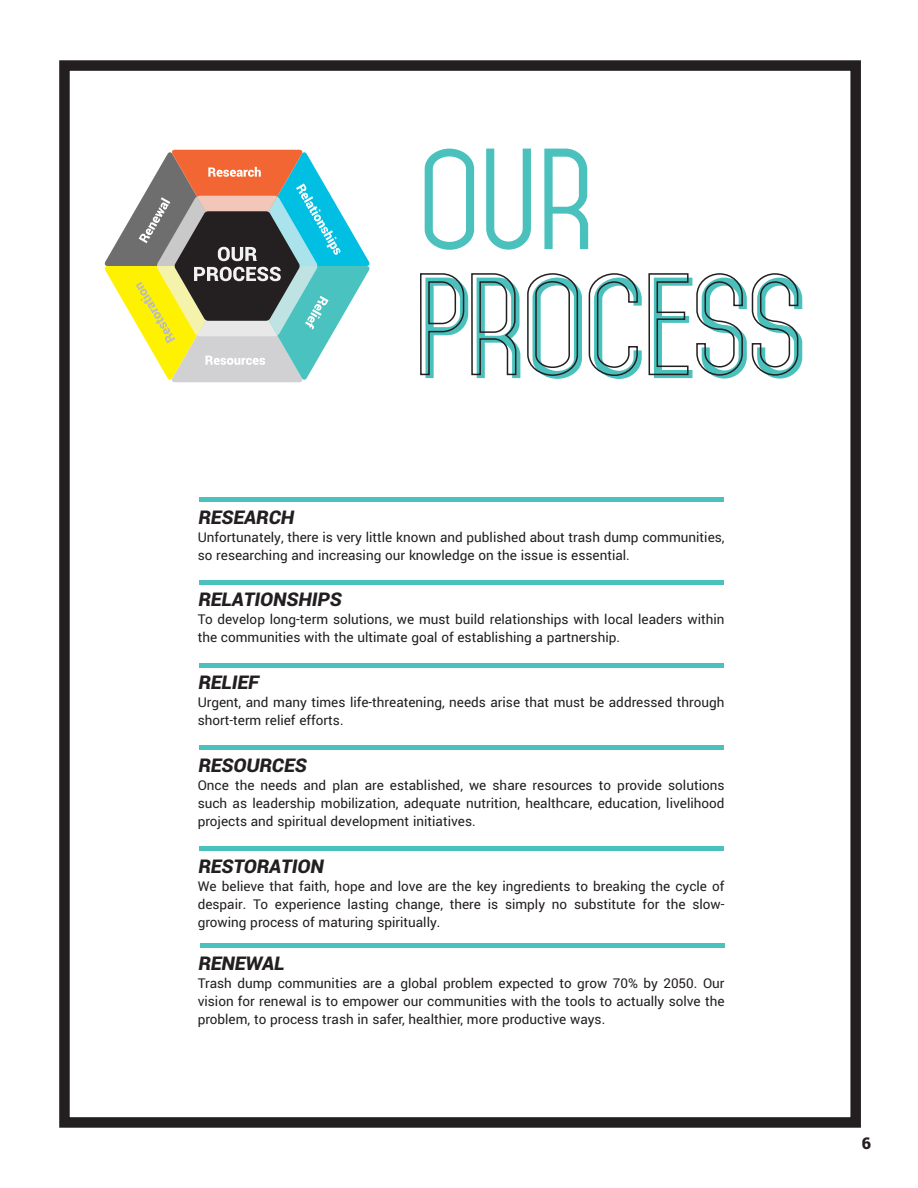
<style>
.page{position:relative;width:918px;height:1188px;background:#fff}
.page>*{position:absolute;margin:0;border:0;box-sizing:border-box;transform-origin:0 0}
.t1{font:123px "Mohave";color:#4ac1bd}
.t2{font:italic 900 21px "Yantramanav";color:#231f20}
.t3{font:900 18px "Yantramanav";color:#231f20}
.t4{font:15px/18px "Yantramanav";color:#231f20}
</style>
<div class="page">
<div style="left:59px;top:60px;width:802px;height:1068px;border:10px solid #231f20"></div>
<div style="left:199px;top:497px;width:525px;height:5px;background:#4ac1bd"></div>
<div style="left:199px;top:580px;width:525px;height:5px;background:#4ac1bd"></div>
<svg style="left:420px;top:273px;width:97px;height:103px"></svg>
<svg style="left:527px;top:273px;width:52px;height:103px"></svg>
<svg style="left:588px;top:273px;width:50px;height:103px"></svg>
<svg style="left:648px;top:273px;width:41px;height:103px"></svg>
<svg style="left:696px;top:273px;width:47px;height:103px"></svg>
<svg style="left:751px;top:273px;width:48px;height:103px"></svg>
<div style="left:199px;top:663px;width:525px;height:5px;background:#4ac1bd"></div>
<div style="left:199px;top:745px;width:525px;height:5px;background:#4ac1bd"></div>
<div style="left:199px;top:846px;width:525px;height:5px;background:#4ac1bd"></div>
<div style="left:200px;top:943px;width:524px;height:5px;background:#4ac1bd"></div>
<svg style="left:104px;top:150px;width:266px;height:232px"></svg>
<p class="t1" style="left:419px;top:125px;width:177px">OUR</p>
<p class="t1" style="left:419px;top:254px;width:390px">PROCESS</p>
<p class="t2" style="left:198px;top:504px;width:102px">RESEARCH</p>
<p class="t4" style="left:198px;top:528px;width:528px">Unfortunately, there is very little known and published about trash dump communities, so researching and increasing our knowledge on the issue is essential.</p>
<p class="t2" style="left:198px;top:587px;width:149px">RELATIONSHIPS</p>
<p class="t4" style="left:198px;top:611px;width:528px">To develop long-term solutions, we must build relationships with local leaders within the communities with the ultimate goal of establishing a partnership.</p>
<p class="t2" style="left:198px;top:669px;width:67px">RELIEF</p>
<p class="t4" style="left:198px;top:694px;width:528px">Urgent, and many times life-threatening, needs arise that must be addressed through short-term relief efforts.</p>
<p class="t2" style="left:198px;top:752px;width:114px">RESOURCES</p>
<p class="t4" style="left:198px;top:776px;width:528px;text-align:justify">Once the needs and plan are established, we share resources to provide solutions such as leadership mobilization, adequate nutrition, healthcare, education, livelihood projects and spiritual development initiatives.</p>
<p class="t2" style="left:198px;top:853px;width:131px">RESTORATION</p>
<p class="t4" style="left:198px;top:877px;width:528px;text-align:justify">We believe that faith, hope and love are the key ingredients to breaking the cycle of despair. To experience lasting change, there is simply no substitute for the slow&shy;growing process of maturing spiritually.</p>
<p class="t2" style="left:198px;top:950px;width:92px">RENEWAL</p>
<p class="t4" style="left:198px;top:974px;width:528px;text-align:justify">Trash dump communities are a global problem expected to grow 70% by 2050. Our vision for renewal is to empower our communities with the tools to actually solve the problem, to process trash in safer, healthier, more productive ways.</p>
<p class="t3" style="left:862px;top:1132px;width:11px">6</p>
</div>
